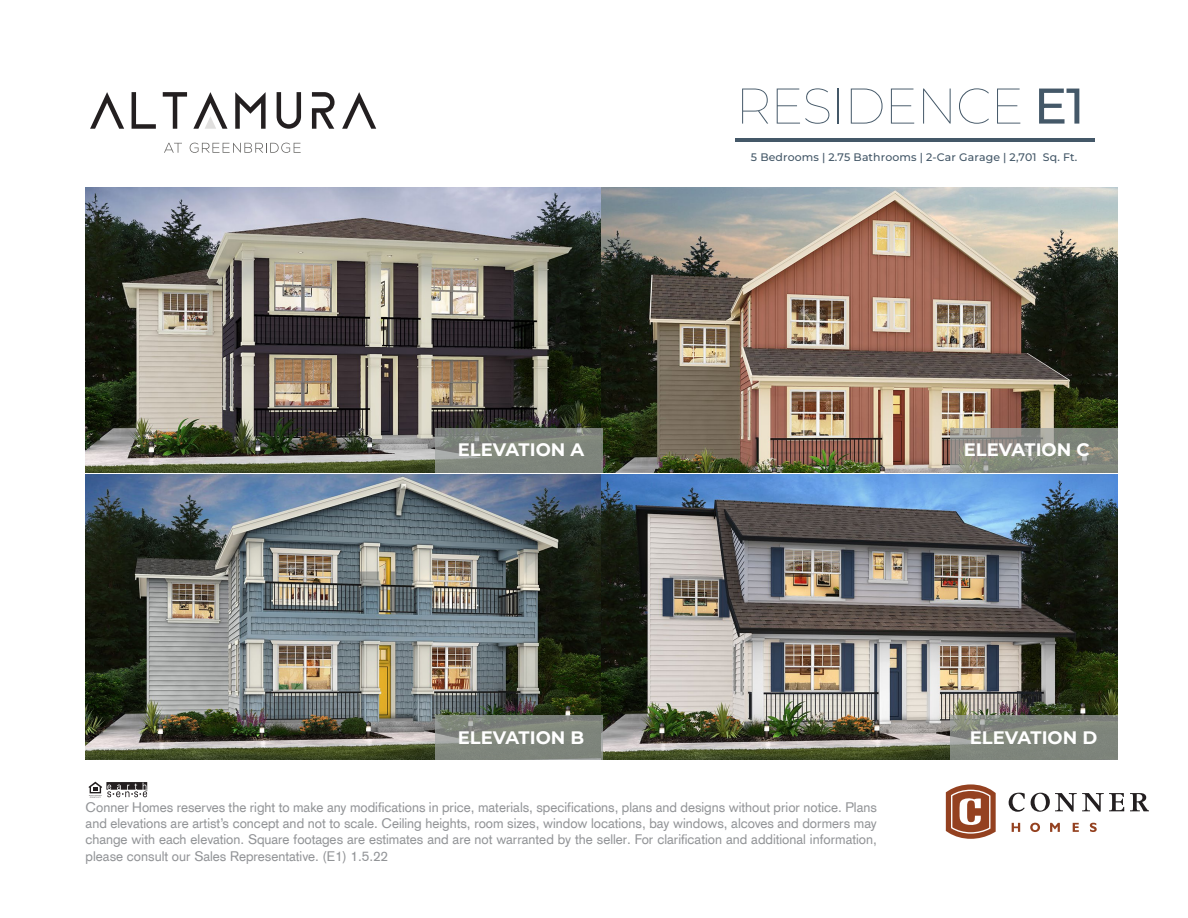
<style>
.page{position:relative;width:1188px;height:918px;background:#fff}
.page>*{position:absolute;margin:0;border:0;box-sizing:border-box;transform-origin:0 0}
.t1{font:100 50.1px "Montserrat";letter-spacing:-.025em;color:#445868}
.t2{font:700 18px "Montserrat";color:#fff}
.t3{font:13.5px/16.2px "Akzidenz Grotesk CE";color:#929497;text-align:justify}
.t4{font:500 10.95px "Montserrat";letter-spacing:.01em;color:#445868}
.s1{font-weight:500}
</style>
<div class="page">
<img style="left:86px;top:187px;width:1032px;height:573px">
<svg style="left:435px;top:428px;width:167px;height:45px;background:#80867e"></svg>
<svg style="left:950px;top:428px;width:168px;height:45px;background:#8a8c82"></svg>
<svg style="left:435px;top:715px;width:167px;height:45px;background:#81877e"></svg>
<svg style="left:950px;top:715px;width:168px;height:45px;background:#81877e"></svg>
<svg style="left:1009px;top:793px;width:16px;height:19px"></svg>
<svg style="left:1031px;top:793px;width:93px;height:19px"></svg>
<svg style="left:1130px;top:793px;width:19px;height:18px"></svg>
<svg style="left:1012px;top:823px;width:8px;height:9px"></svg>
<svg style="left:1030px;top:823px;width:10px;height:9px"></svg>
<svg style="left:1050px;top:823px;width:10px;height:9px"></svg>
<svg style="left:1073px;top:823px;width:6px;height:9px"></svg>
<svg style="left:1090px;top:823px;width:7px;height:9px"></svg>
<svg style="left:946px;top:784px;width:50px;height:55px"></svg>
<svg style="left:89px;top:782px;width:58px;height:16px"></svg>
<hr style="left:735px;top:138px;width:360px;height:3px;background:#445868">
<svg style="left:164px;top:143px;width:18px;height:10px"></svg>
<svg style="left:190px;top:143px;width:111px;height:10px"></svg>
<svg style="left:90px;top:92px;width:34px;height:37px"></svg>
<svg style="left:132px;top:92px;width:24px;height:37px"></svg>
<svg style="left:163px;top:92px;width:24px;height:37px"></svg>
<svg style="left:235px;top:92px;width:31px;height:37px"></svg>
<svg style="left:277px;top:92px;width:24px;height:37px"></svg>
<svg style="left:312px;top:92px;width:23px;height:37px"></svg>
<svg style="left:342px;top:92px;width:34px;height:37px"></svg>
<svg style="left:193px;top:92px;width:34px;height:37px"></svg>
<h1 class="t1" style="left:735px;top:72px;width:351px">RESIDENCE <span class="s1">E1</span></h1>
<p class="t4" style="left:751px;top:150px;width:328px">5 Bedrooms | 2.75 Bathrooms | 2-Car Garage | 2,701 Sq. Ft.</p>
<h2 class="t2" style="left:458px;top:436px;width:128px">ELEVATION A</h2>
<h2 class="t2" style="left:964px;top:436px;width:127px">ELEVATION C</h2>
<h2 class="t2" style="left:458px;top:724px;width:128px">ELEVATION B</h2>
<h2 class="t2" style="left:970px;top:724px;width:129px">ELEVATION D</h2>
<p class="t3" style="left:86px;top:799px;width:793px">Conner Homes reserves the right to make any modifications in price, materials, specifications, plans and designs without prior notice. Plans and elevations are artist’s concept and not to scale. Ceiling heights, room sizes, window locations, bay windows, alcoves and dormers may change with each elevation. Square footages are estimates and are not warranted by the seller. For clarification and additional information, please consult our Sales Representative. (E1) 1.5.22</p>
</div>
